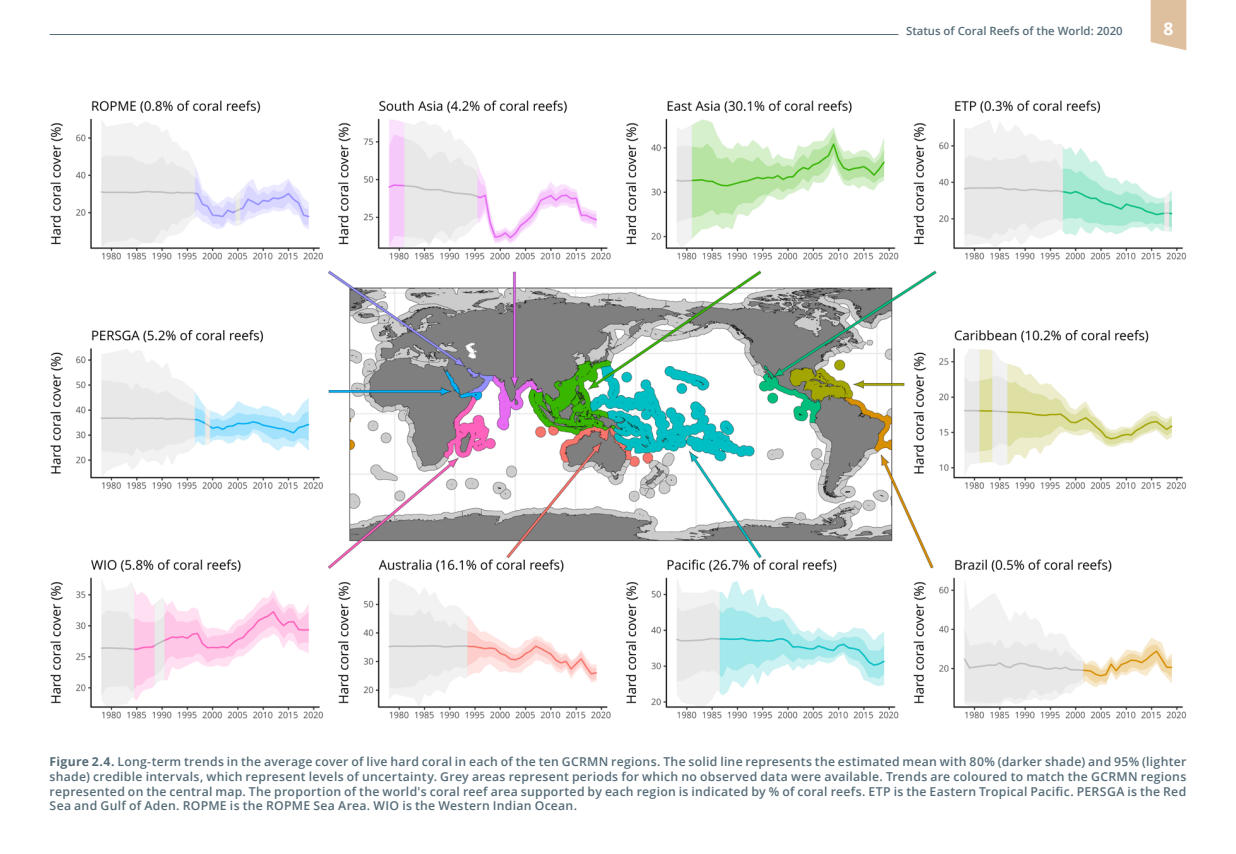
<style>
.page{position:relative;width:1236px;height:854px;background:#fff}
.page>*{position:absolute;margin:0;border:0;box-sizing:border-box;transform-origin:0 0}
.t1{font:700 17.5px "Open Sans";color:#fff}
.Small_Print_Figure{font:600 12.25px/14.7px "Open Sans";letter-spacing:.02em;color:#556c78;text-align:justify}
.t2{font:600 11.38px "Open Sans";color:#556c78}
.s1{font-weight:700}
</style>
<div class="page">
<svg style="left:1150px;top:0;width:36px;height:50px;background:#e2c5a7"></svg>
<hr style="left:50px;top:34px;width:848px;height:1px;background:#556c78">
<img style="left:50px;top:100px;width:1136px;height:619px">
<p class="t2" style="left:906px;top:23px;width:218px">Status of Coral Reefs of the World: 2020</p>
<h1 class="t1" style="left:1163px;top:16px;width:11px">8</h1>
<p class="Small_Print_Figure" style="left:50px;top:753px;width:1137px"><span class="s1">Figure 2.4.</span> Long-term trends in the average cover of live hard coral in each of the ten GCRMN regions. The solid line represents the estimated mean with 80% (darker shade) and 95% (lighter shade) credible intervals, which represent levels of uncertainty. Grey areas represent periods for which no observed data were available. Trends are coloured to match the GCRMN regions represented on the central map. The proportion of the world's coral reef area supported by each region is indicated by % of coral reefs. ETP is the Eastern Tropical Pacific. PERSGA is the Red Sea and Gulf of Aden. ROPME is the ROPME Sea Area. WIO is the Western Indian Ocean.</p>
</div>
